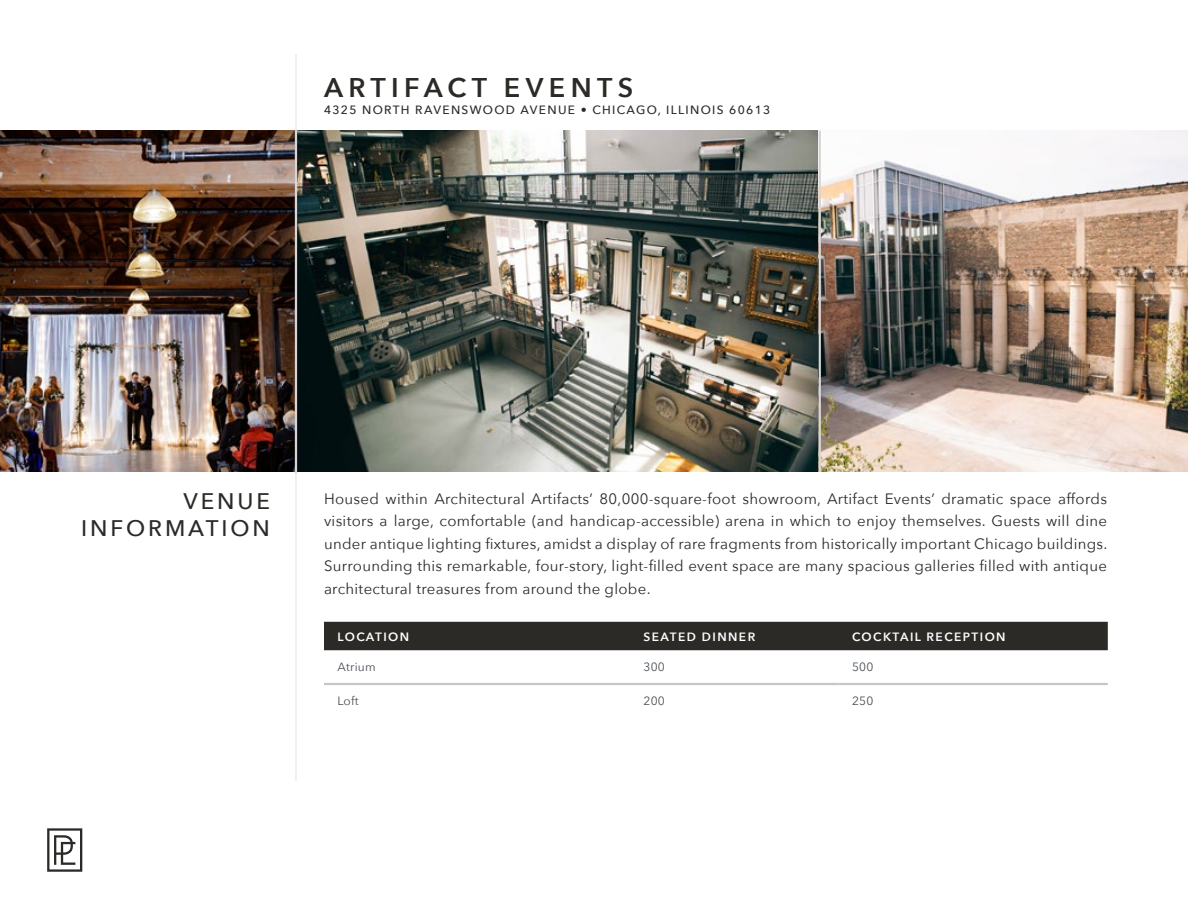
<style>
.page{position:relative;width:1188px;height:918px;background:#fff}
.page>*{position:absolute;margin:0;border:0;box-sizing:border-box;transform-origin:0 0}
.t1{font:600 27px "Avenir Next";letter-spacing:.2em;color:#2c2a27}
.t2{font:500 22.5px/27px "Avenir Next";letter-spacing:.13em;color:#2c2a27;text-align:right}
.t3{font:15px/22.5px "Avenir Next";letter-spacing:.02em;color:#2c2a27;text-align:justify}
.t4{font:500 12px "Avenir Next";letter-spacing:.11em;color:#2c2a27}
.t5{font:600 12px "Avenir Next";letter-spacing:.12em;color:#fcfeff}
.t6{font:12px "Avenir Next";letter-spacing:.02em;color:#484f55}
</style>
<div class="page">
<img style="left:0;top:131px;width:295px;height:341px">
<div style="left:324px;top:622px;width:784px;height:28px;background:#2c2a27"></div>
<hr style="left:324px;top:683px;width:306px;height:2px;background:#c5c7c8">
<hr style="left:630px;top:683px;width:209px;height:2px;background:#c5c7c8">
<hr style="left:838px;top:683px;width:270px;height:2px;background:#c5c7c8">
<img style="left:297px;top:131px;width:522px;height:341px">
<img style="left:821px;top:131px;width:367px;height:341px">
<svg style="left:47px;top:828px;width:35px;height:44px"></svg>
<hr style="left:295px;top:54px;width:2px;height:77px;background:#e9ebec">
<hr style="left:295px;top:472px;width:2px;height:309px;background:#e9ebec">
<hr style="left:295px;top:130px;width:2px;height:343px;background:#d7d5d6">
<hr style="left:819px;top:131px;width:2px;height:341px;background:#d7d5d6">
<h1 class="t1" style="left:324px;top:65px;width:311px">ARTIFACT EVENTS</h1>
<p class="t4" style="left:324px;top:99px;width:448px">4325 NORTH RAVENSWOOD AVENUE • CHICAGO, ILLINOIS 60613</p>
<h2 class="t2" style="left:81px;top:486px;width:190px">VENUE<br>INFORMATION</h2>
<p class="t3" style="left:324px;top:487px;width:785px">Housed within Architectural Artifacts’ 80,000-square-foot showroom, Artifact Events’ dramatic space affords visitors a large, comfortable (and handicap-accessible) arena in which to enjoy themselves. Guests will dine under antique lighting fixtures, amidst a display of rare fragments from historically important Chicago buildings.<br>Surrounding this remarkable, four-story, light-filled event space are many spacious galleries filled with antique architectural treasures from around the globe.</p>
<p class="t5" style="left:338px;top:626px;width:73px">LOCATION</p>
<p class="t5" style="left:644px;top:626px;width:113px">SEATED DINNER</p>
<p class="t5" style="left:852px;top:626px;width:155px">COCKTAIL RECEPTION</p>
<p class="t6" style="left:338px;top:657px;width:40px">Atrium</p>
<p class="t6" style="left:644px;top:657px;width:23px">300</p>
<p class="t6" style="left:852px;top:657px;width:23px">500</p>
<p class="t6" style="left:338px;top:690px;width:23px">Loft</p>
<p class="t6" style="left:644px;top:690px;width:23px">200</p>
<p class="t6" style="left:852px;top:690px;width:23px">250</p>
</div>
